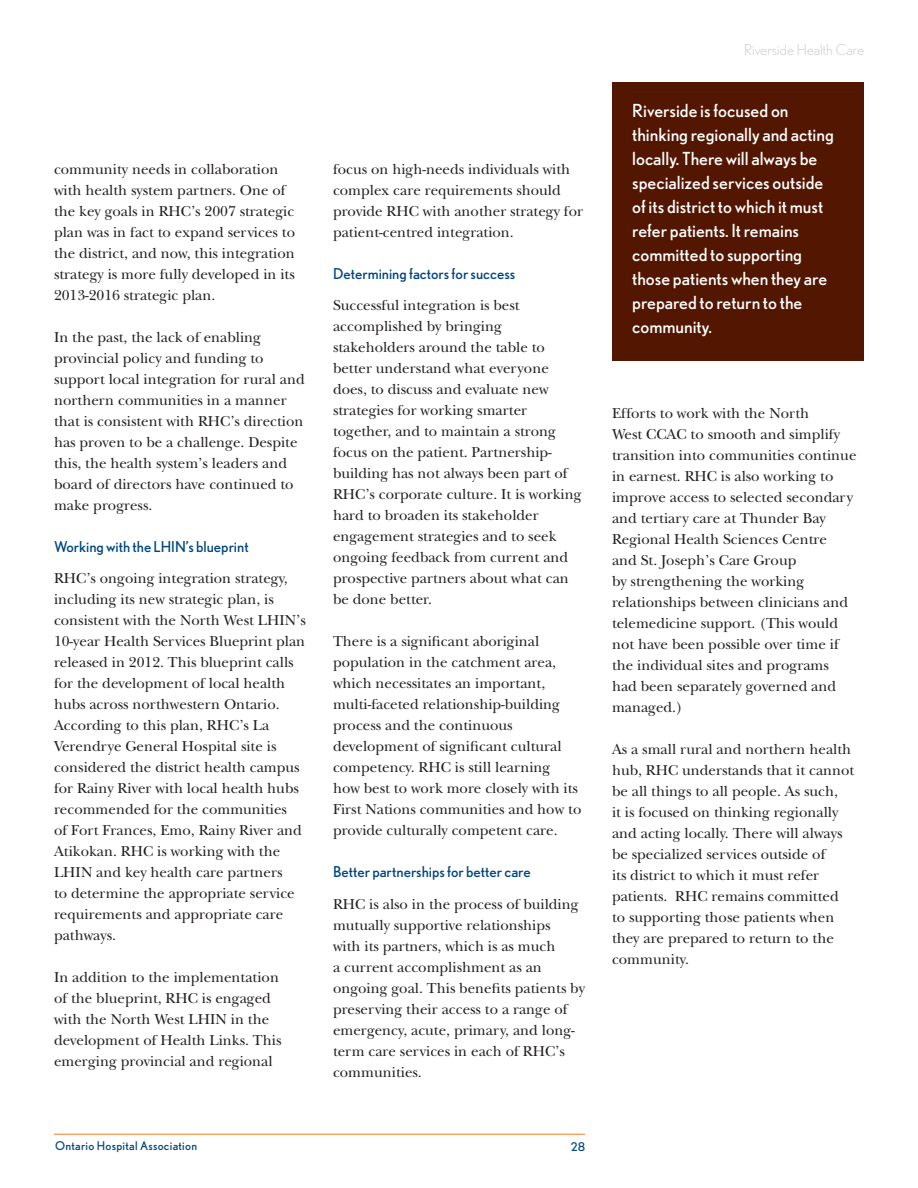
<style>
.page{position:relative;width:918px;height:1188px;background:#fff}
.page>*{position:absolute;margin:0;border:0;box-sizing:border-box;transform-origin:0 0}
.call-out_boxes_copy{font:18px/24px "Nobel";color:#fff}
.body_copy{font:15px/21px "New Baskerville";color:#231f20}
.subtitling{font:15px "Nobel";color:#00467e}
.hospital_name{font:300 15px "Nobel";color:#c7c8ca}
.t1{font:12px "Nobel";letter-spacing:.025em;color:#00467e}
</style>
<div class="page">
<hr style="left:54px;top:1134px;width:531px;height:1px;background:#f47b21">
<div style="left:612px;top:82px;width:252px;height:279px;background:#531600"></div>
<p class="body_copy" style="left:54px;top:158px;width:243px">community needs in collaboration with health system partners. One of the key goals in RHC’s 2007 strategic plan was in fact to expand services to the district, and now, this integration strategy is more fully developed in its 2013-2016 strategic plan.</p>
<p class="body_copy" style="left:54px;top:326px;width:252px">In the past, the lack of enabling provincial policy and funding to support local integration for rural and northern communities in a manner that is consistent with RHC’s direction has proven to be a challenge. Despite this, the health system’s leaders and board of directors have continued to make progress.</p>
<p class="subtitling" style="left:54px;top:538px;width:196px">Working with the LHIN’s blueprint</p>
<p class="body_copy" style="left:54px;top:568px;width:253px">RHC’s ongoing integration strategy, including its new strategic plan, is consistent with the North West LHIN’s 10-year Health Services Blueprint plan released in 2012. This blueprint calls for the development of local health hubs across northwestern Ontario.<br>According to this plan, RHC’s La Verendrye General Hospital site is considered the district health campus for Rainy River with local health hubs recommended for the communities<br>of Fort Frances, Emo, Rainy River and Atikokan. RHC is working with the LHIN and key health care partners<br>to determine the appropriate service requirements and appropriate care pathways.</p>
<p class="body_copy" style="left:54px;top:967px;width:229px">In addition to the implementation of the blueprint, RHC is engaged with the North West LHIN in the development of Health Links. This emerging provincial and regional</p>
<p class="body_copy" style="left:333px;top:158px;width:252px">focus on high-needs individuals with complex care requirements should provide RHC with another strategy for patient-centred integration.</p>
<p class="subtitling" style="left:333px;top:265px;width:184px">Determining factors for success</p>
<p class="body_copy" style="left:333px;top:295px;width:250px">Successful integration is best accomplished by bringing stakeholders around the table to better understand what everyone does, to discuss and evaluate new strategies for working smarter together, and to maintain a strong focus on the patient. Partnership&shy;building has not always been part of<br>RHC’s corporate culture. It is working hard to broaden its stakeholder engagement strategies and to seek ongoing feedback from current and prospective partners about what can be done better.</p>
<p class="body_copy" style="left:333px;top:631px;width:250px">There is a significant aboriginal population in the catchment area, which necessitates an important, multi-faceted relationship-building process and the continuous development of significant cultural competency. RHC is still learning<br>how best to work more closely with its First Nations communities and how to provide culturally competent care.</p>
<p class="subtitling" style="left:333px;top:863px;width:199px">Better partnerships for better care</p>
<p class="body_copy" style="left:333px;top:893px;width:253px">RHC is also in the process of building mutually supportive relationships<br>with its partners, which is as much<br>a current accomplishment as an ongoing goal. This benefits patients by preserving their access to a range of emergency, acute, primary, and long&shy;term care services in each of RHC’s communities.</p>
<p class="t1" style="left:55px;top:1139px;width:144px">Ontario Hospital Association</p>
<p class="t1" style="left:571px;top:1140px;width:16px">28</p>
<p class="hospital_name" style="left:744px;top:41px;width:121px">Riverside Health Care</p>
<p class="call-out_boxes_copy" style="left:632px;top:98px;width:203px">Riverside is focused on thinking regionally and acting locally. There will always be specialized services outside of its district to which it must refer patients. It remains committed to supporting those patients when they are prepared to return to the community.</p>
<p class="body_copy" style="left:612px;top:402px;width:246px">Efforts to work with the North<br>West CCAC to smooth and simplify transition into communities continue in earnest. RHC is also working to improve access to selected secondary and tertiary care at Thunder Bay<br>Regional Health Sciences Centre<br>and St. Joseph’s Care Group<br>by strengthening the working relationships between clinicians and telemedicine support. (This would not have been possible over time if the individual sites and programs had been separately governed and managed.)</p>
<p class="body_copy" style="left:612px;top:738px;width:244px">As a small rural and northern health hub, RHC understands that it cannot be all things to all people. As such,<br>it is focused on thinking regionally and acting locally. There will always be specialized services outside of<br>its district to which it must refer patients. RHC remains committed to supporting those patients when they are prepared to return to the community.</p>
</div>
